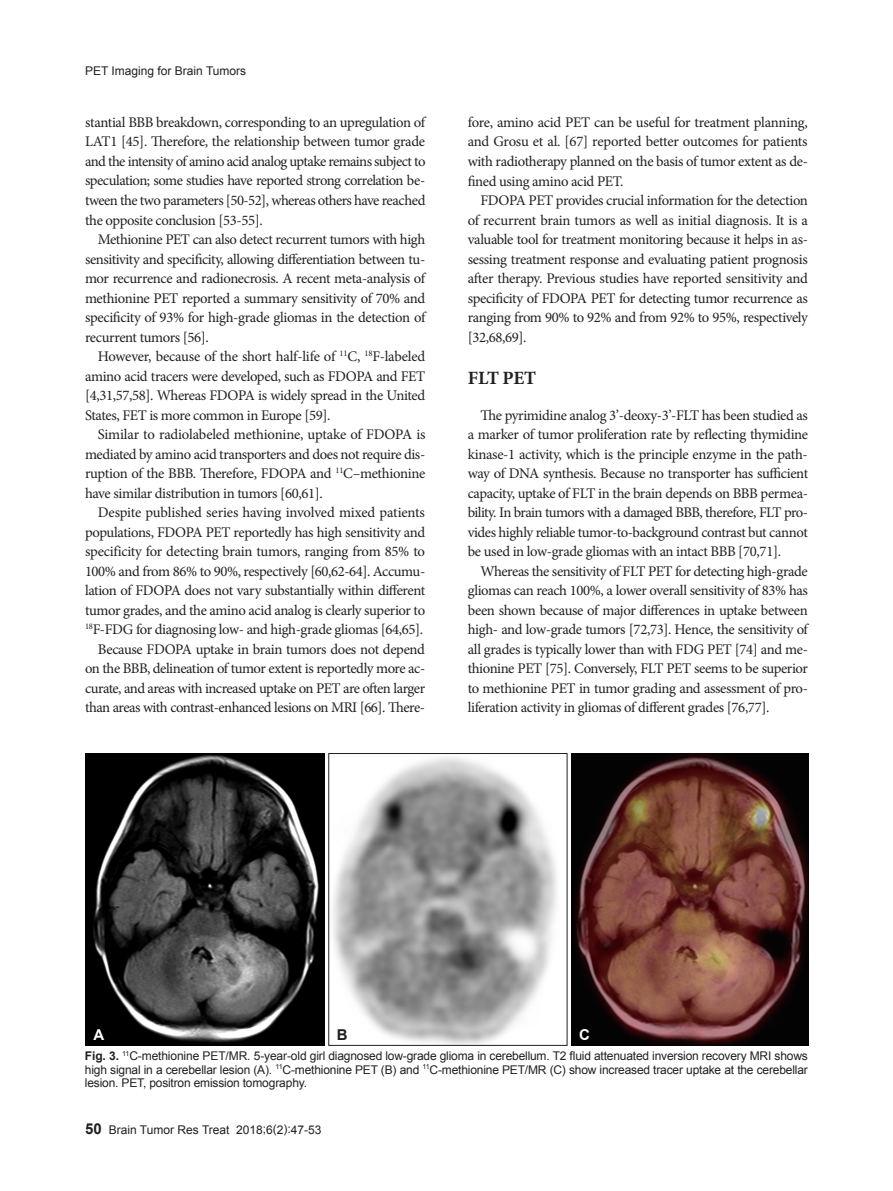
<style>
.page{position:relative;width:893px;height:1191px;background:#fff}
.page>*{position:absolute;margin:0;border:0;box-sizing:border-box;transform-origin:0 0}
.t1{font:700 18.75px "Minion Pro";letter-spacing:-.015em;color:#231f20}
.t2{font:700 15px "Arial";color:#fff}
.t3{font:700 15px "Arial";color:#231f20}
.t4{font:14.7px/19.5px "Minion Pro";letter-spacing:-.03em;color:#231f20;text-align:justify}
.t5{font:12px/13.5px "Arial";letter-spacing:-.01em;color:#231f20;text-align:justify}
.s1{font-weight:700}
.s2{font-weight:700;font-size:15px}
</style>
<div class="page">
<img style="left:85px;top:753px;width:239px;height:292px">
<img style="left:333px;top:757px;width:224px;height:286px">
<img style="left:571px;top:753px;width:237px;height:292px">
<p class="t5" style="left:85px;top:64px;width:163px">PET Imaging for Brain Tumors</p>
<p class="t4" style="left:85px;top:113px;width:342px">stantial BBB breakdown, corresponding to an upregulation of LAT1 [45]. Therefore, the relationship between tumor grade and the intensity of amino acid analog uptake remains subject to speculation; some studies have reported strong correlation be&shy;tween the two parameters [50-52], whereas others have reached the opposite conclusion [53-55].</p>
<p class="t4" style="left:85px;top:230px;width:342px;text-indent:13px">Methionine PET can also detect recurrent tumors with high sensitivity and specificity, allowing differentiation between tu&shy;mor recurrence and radionecrosis. A recent meta-analysis of methionine PET reported a summary sensitivity of 70% and specificity of 93% for high-grade gliomas in the detection of recurrent tumors [56].</p>
<p class="t4" style="left:85px;top:347px;width:342px;text-indent:13px">However, because of the short half-life of <sup>11</sup>C, <sup>18</sup>F-labeled amino acid tracers were developed, such as FDOPA and FET [4,31,57,58]. Whereas FDOPA is widely spread in the United States, FET is more common in Europe [59].</p>
<p class="t4" style="left:85px;top:425px;width:342px;text-indent:13px">Similar to radiolabeled methionine, uptake of FDOPA is mediated by amino acid transporters and does not require dis&shy;ruption of the BBB. Therefore, FDOPA and <sup>11</sup>C–methionine have similar distribution in tumors [60,61].</p>
<p class="t4" style="left:85px;top:503px;width:342px;text-align:right">Despite published series having involved mixed patients populations, FDOPA PET reportedly has high sensitivity and specificity for detecting brain tumors, ranging from 85% to 100% and from 86% to 90%, respectively [60,62-64]. Accumu&shy;lation of FDOPA does not vary substantially within different tumor grades, and the amino acid analog is clearly superior to <sup>18</sup>F-FDG for diagnosing low- and high-grade gliomas [64,65].<br>Because FDOPA uptake in brain tumors does not depend on the BBB, delineation of tumor extent is reportedly more ac&shy;curate, and areas with increased uptake on PET are often larger than areas with contrast-enhanced lesions on MRI [66]. There-</p>
<p class="t4" style="left:468px;top:113px;width:342px">fore, amino acid PET can be useful for treatment planning, and Grosu et al. [67] reported better outcomes for patients with radiotherapy planned on the basis of tumor extent as de&shy;fined using amino acid PET.</p>
<p class="t4" style="left:468px;top:191px;width:342px;text-indent:13px">FDOPA PET provides crucial information for the detection of recurrent brain tumors as well as initial diagnosis. It is a valuable tool for treatment monitoring because it helps in as&shy;sessing treatment response and evaluating patient prognosis after therapy. Previous studies have reported sensitivity and specificity of FDOPA PET for detecting tumor recurrence as ranging from 90% to 92% and from 92% to 95%, respectively [32,68,69].</p>
<p class="t1" style="left:468px;top:365px;width:70px">FLT PET</p>
<p class="t4" style="left:468px;top:405px;width:342px;text-indent:13px">The pyrimidine analog 3’-deoxy-3’-FLT has been studied as a marker of tumor proliferation rate by reflecting thymidine kinase-1 activity, which is the principle enzyme in the path&shy;way of DNA synthesis. Because no transporter has sufficient capacity, uptake of FLT in the brain depends on BBB permea&shy;bility. In brain tumors with a damaged BBB, therefore, FLT pro&shy;vides highly reliable tumor-to-background contrast but cannot be used in low-grade gliomas with an intact BBB [70,71].</p>
<p class="t4" style="left:468px;top:561px;width:342px;text-indent:13px">Whereas the sensitivity of FLT PET for detecting high-grade gliomas can reach 100%, a lower overall sensitivity of 83% has been shown because of major differences in uptake between high- and low-grade tumors [72,73]. Hence, the sensitivity of all grades is typically lower than with FDG PET [74] and me&shy;thionine PET [75]. Conversely, FLT PET seems to be superior to methionine PET in tumor grading and assessment of pro&shy;liferation activity in gliomas of different grades [76,77].</p>
<p class="t2" style="left:93px;top:1025px;width:12px">A</p>
<p class="t3" style="left:337px;top:1025px;width:12px">B</p>
<p class="t2" style="left:579px;top:1025px;width:12px">C</p>
<p class="t5" style="left:85px;top:1049px;width:724px"><span class="s1">Fig. 3.</span> <sup>11</sup>C-methionine PET/MR. 5-year-old girl diagnosed low-grade glioma in cerebellum. T2 fluid attenuated inversion recovery MRI shows high signal in a cerebellar lesion (A). <sup>11</sup>C-methionine PET (B) and <sup>11</sup>C-methionine PET/MR (C) show increased tracer uptake at the cerebellar lesion. PET, positron emission tomography.</p>
<p class="t5" style="left:85px;top:1122px;width:238px"><span class="s2">50</span> Brain Tumor Res Treat 2018;6(2):47-53</p>
</div>
